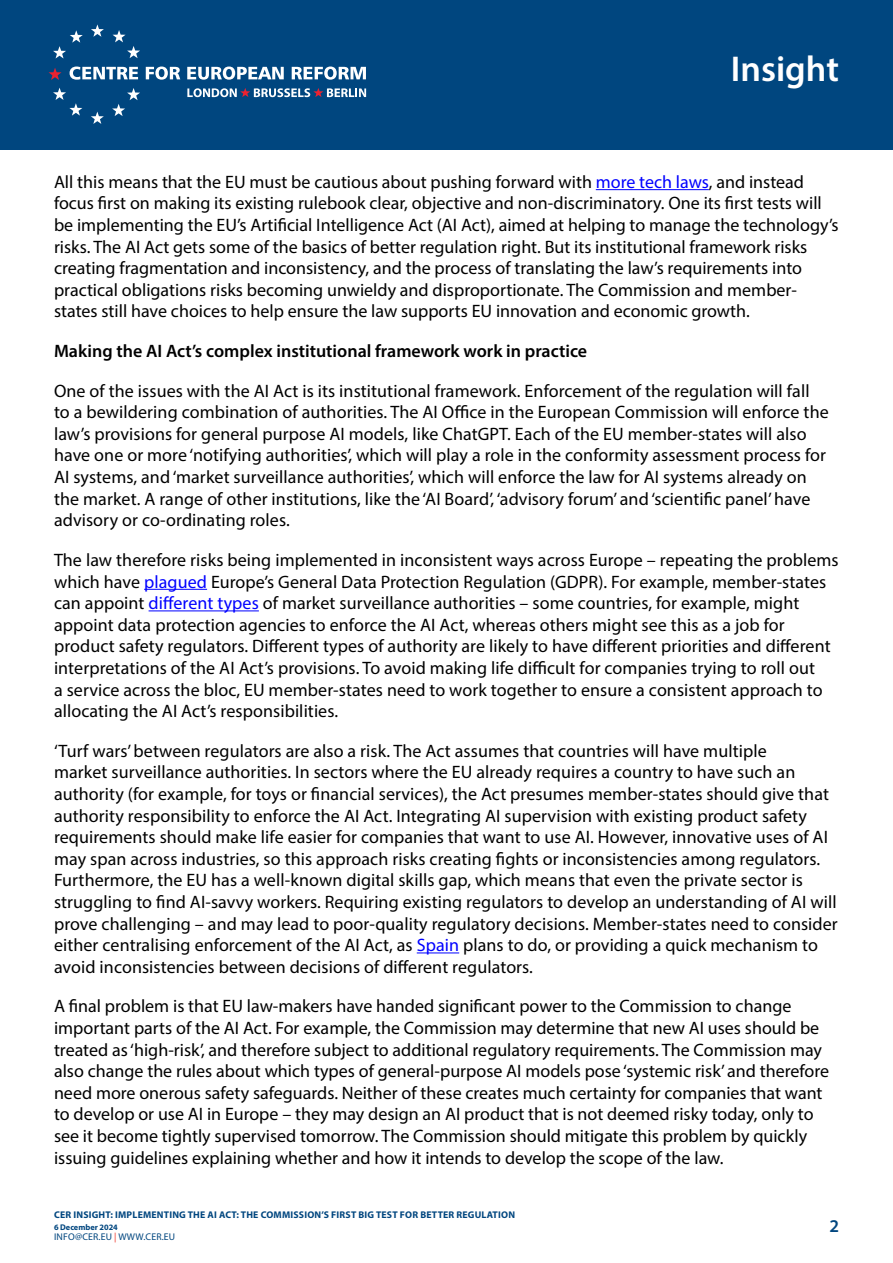
<style>
.page{position:relative;width:893px;height:1263px;background:#fff}
.page>*{position:absolute;margin:0;border:0;box-sizing:border-box;transform-origin:0 0}
.t1{font:600 36px "Myriad Pro";color:#fff}
.t2{font:18px/21.6px "Myriad Pro";letter-spacing:.005em;color:#000}
.t3{font:600 18px "Myriad Pro";color:#000}
.t4{font:600 18px "Myriad Pro";color:#00467f}
.t5{font:700 9.75px "Myriad Pro";letter-spacing:.02em;color:#00467f}
.t6{font:9.75px "Myriad Pro";letter-spacing:.02em;color:#00467f}
.t7{font:700 8.25px "Myriad Pro";color:#00467f}
.s1{color:#00f}
.s2{color:#ee3124}
</style>
<div class="page">
<hr style="left:596px;top:189px;width:113px;height:1px;background:#00f">
<hr style="left:144px;top:589px;width:63px;height:1px;background:#00f">
<hr style="left:149px;top:610px;width:110px;height:1px;background:#00f">
<hr style="left:417px;top:952px;width:42px;height:1px;background:#00f">
<div style="left:0;top:0;width:893px;height:150px;background:#00467f"></div>
<svg style="left:91px;top:24px;width:13px;height:13px"></svg>
<svg style="left:113px;top:30px;width:27px;height:28px"></svg>
<svg style="left:112px;top:88px;width:28px;height:28px"></svg>
<svg style="left:91px;top:112px;width:13px;height:12px"></svg>
<svg style="left:53px;top:88px;width:29px;height:28px"></svg>
<svg style="left:53px;top:30px;width:30px;height:28px"></svg>
<svg style="left:49px;top:68px;width:13px;height:12px"></svg>
<svg style="left:70px;top:67px;width:68px;height:13px"></svg>
<svg style="left:146px;top:67px;width:34px;height:13px"></svg>
<svg style="left:187px;top:67px;width:97px;height:13px"></svg>
<svg style="left:292px;top:67px;width:74px;height:13px"></svg>
<svg style="left:187px;top:88px;width:179px;height:9px"></svg>
<h1 class="t1" style="left:731px;top:46px;width:110px">Insight</h1>
<p class="t2" style="left:54px;top:171px;width:786px">All this means that the EU must be cautious about pushing forward with <span class="s1">more tech laws</span>, and instead focus first on making its existing rulebook clear, objective and non-discriminatory. One its first tests will be implementing the EU’s Artificial Intelligence Act (AI Act), aimed at helping to manage the technology’s risks. The AI Act gets some of the basics of better regulation right. But its institutional framework risks creating fragmentation and inconsistency, and the process of translating the law’s requirements into practical obligations risks becoming unwieldy and disproportionate. The Commission and member&shy;states still have choices to help ensure the law supports EU innovation and economic growth.</p>
<p class="t3" style="left:54px;top:340px;width:535px">Making the AI Act’s complex institutional framework work in practice</p>
<p class="t2" style="left:54px;top:380px;width:776px">One of the issues with the AI Act is its institutional framework. Enforcement of the regulation will fall to a bewildering combination of authorities. The AI Office in the European Commission will enforce the law’s provisions for general purpose AI models, like ChatGPT. Each of the EU member-states will also have one or more ‘notifying authorities’, which will play a role in the conformity assessment process for AI systems, and ‘market surveillance authorities’, which will enforce the law for AI systems already on the market. A range of other institutions, like the ‘AI Board’, ‘advisory forum’ and ‘scientific panel’ have advisory or co-ordinating roles.</p>
<p class="t2" style="left:54px;top:549px;width:786px">The law therefore risks being implemented in inconsistent ways across Europe – repeating the problems which have <span class="s1">plagued</span> Europe’s General Data Protection Regulation (GDPR). For example, member-states can appoint <span class="s1">different types</span> of market surveillance authorities – some countries, for example, might appoint data protection agencies to enforce the AI Act, whereas others might see this as a job for product safety regulators. Different types of authority are likely to have different priorities and different interpretations of the AI Act’s provisions. To avoid making life difficult for companies trying to roll out<br>a service across the bloc, EU member-states need to work together to ensure a consistent approach to allocating the AI Act’s responsibilities.</p>
<p class="t2" style="left:54px;top:740px;width:785px">‘Turf wars’ between regulators are also a risk. The Act assumes that countries will have multiple<br>market surveillance authorities. In sectors where the EU already requires a country to have such an authority (for example, for toys or financial services), the Act presumes member-states should give that authority responsibility to enforce the AI Act. Integrating AI supervision with existing product safety requirements should make life easier for companies that want to use AI. However, innovative uses of AI may span across industries, so this approach risks creating fights or inconsistencies among regulators.<br>Furthermore, the EU has a well-known digital skills gap, which means that even the private sector is struggling to find AI-savvy workers. Requiring existing regulators to develop an understanding of AI will prove challenging – and may lead to poor-quality regulatory decisions. Member-states need to consider either centralising enforcement of the AI Act, as <span class="s1">Spain</span> plans to do, or providing a quick mechanism to avoid inconsistencies between decisions of different regulators.</p>
<p class="t2" style="left:54px;top:995px;width:777px">A final problem is that EU law-makers have handed significant power to the Commission to change important parts of the AI Act. For example, the Commission may determine that new AI uses should be treated as ‘high-risk’, and therefore subject to additional regulatory requirements. The Commission may also change the rules about which types of general-purpose AI models pose ‘systemic risk’ and therefore need more onerous safety safeguards. Neither of these creates much certainty for companies that want to develop or use AI in Europe – they may design an AI product that is not deemed risky today, only to see it become tightly supervised tomorrow. The Commission should mitigate this problem by quickly issuing guidelines explaining whether and how it intends to develop the scope of the law.</p>
<p class="t5" style="left:54px;top:1208px;width:462px">CER INSIGHT: IMPLEMENTING THE AI ACT: THE COMMISSION’S FIRST BIG TEST FOR BETTER REGULATION</p>
<p class="t7" style="left:54px;top:1222px;width:65px">6 December 2024</p>
<p class="t6" style="left:54px;top:1231px;width:123px">INFO@CER.EU <span class="s2">|</span> WWW.CER.EU</p>
<p class="t4" style="left:829px;top:1215px;width:11px">2</p>
</div>
